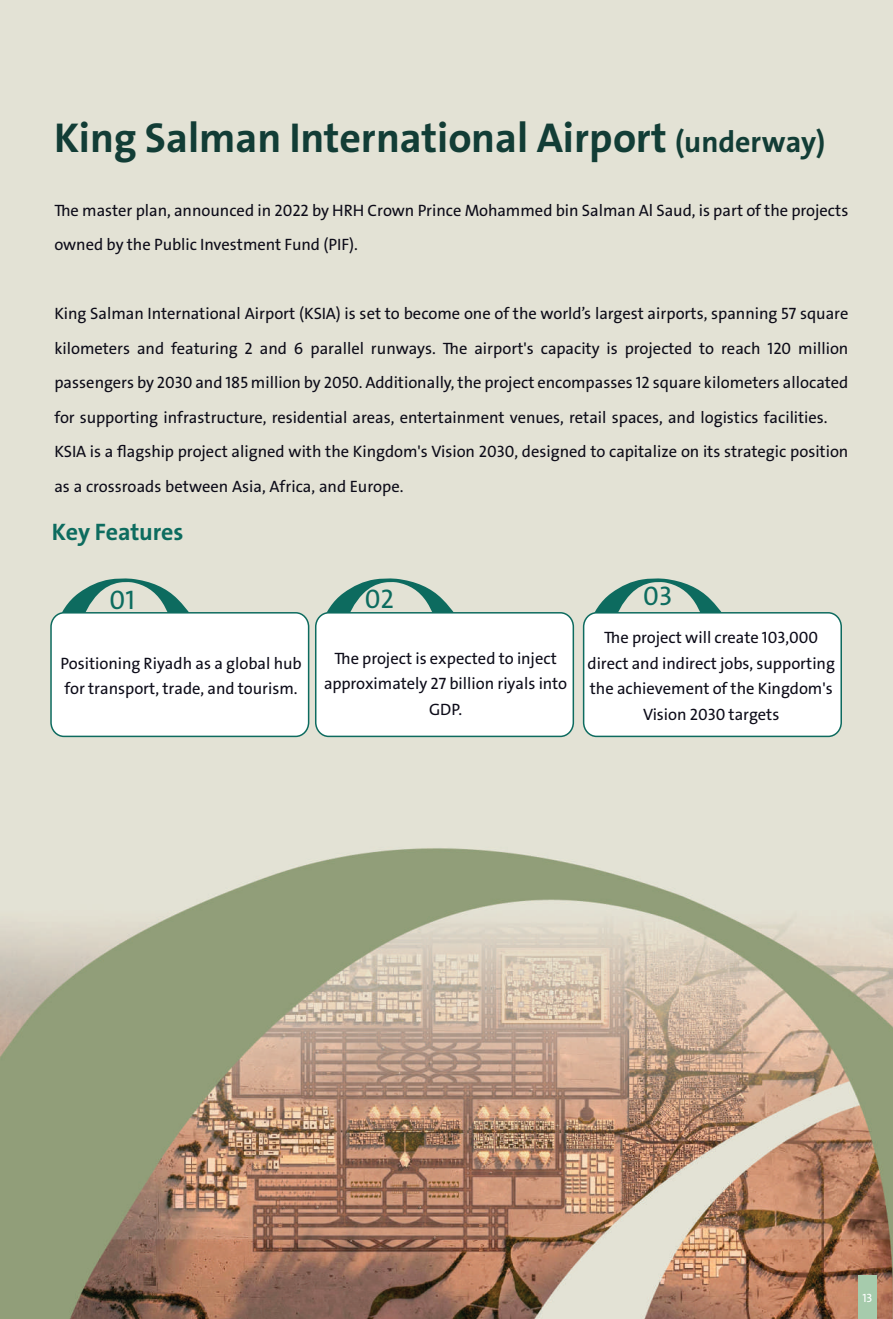
<style>
.page{position:relative;width:893px;height:1319px;background:#fff}
.page>*{position:absolute;margin:0;border:0;box-sizing:border-box;transform-origin:0 0}
.t1{font:700 42px "Bahij The Sans Arabic";color:#123d36}
.t2{font:27px "Bahij The Sans Arabic";color:#0d6c5f}
.t3{font:700 24px "Bahij The Sans Arabic";letter-spacing:-.01em;color:#0d6c5f}
.t4{font:16.5px/34.5px "Bahij The Sans Arabic";color:#0c0b18}
.t5{font:12px "Bahij The Sans Arabic";color:#fff}
.s1{font-size:30px}
</style>
<div class="page">
<img style="left:0;top:0;width:893px;height:1318px">
<svg style="left:51px;top:578px;width:149px;height:41px"></svg>
<div style="left:51px;top:612px;width:258px;height:124px;background:#fff;border-radius:13px"></div>
<div style="left:50px;top:612px;width:259px;height:125px;border:2px solid #0d6b5f;border-radius:13px"></div>
<svg style="left:316px;top:578px;width:148px;height:41px"></svg>
<div style="left:316px;top:612px;width:257px;height:124px;background:#fff;border-radius:13px"></div>
<div style="left:315px;top:612px;width:259px;height:125px;border:2px solid #0d6b5f;border-radius:13px"></div>
<svg style="left:584px;top:578px;width:148px;height:41px"></svg>
<div style="left:584px;top:612px;width:257px;height:124px;background:#fff;border-radius:13px"></div>
<div style="left:583px;top:612px;width:259px;height:125px;border:2px solid #0d6b5f;border-radius:13px"></div>
<div style="left:858px;top:1274px;width:19px;height:44px;background:#a6cbac"></div>
<h1 class="t1" style="left:54px;top:113px;width:773px">King Salman International Airport <span class="s1">(underway)</span></h1>
<p class="t4" style="left:54px;top:193px;width:795px">The master plan, announced in 2022 by HRH Crown Prince Mohammed bin Salman Al Saud, is part of the projects owned by the Public Investment Fund (PIF).</p>
<p class="t4" style="left:54px;top:296px;width:795px">King Salman International Airport (KSIA) is set to become one of the world’s largest airports, spanning 57 square kilometers and featuring 2 and 6 parallel runways. The airport's capacity is projected to reach 120 million passengers by 2030 and 185 million by 2050. Additionally, the project encompasses 12 square kilometers allocated for supporting infrastructure, residential areas, entertainment venues, retail spaces, and logistics facilities.<br>KSIA is a flagship project aligned with the Kingdom's Vision 2030, designed to capitalize on its strategic position as a crossroads between Asia, Africa, and Europe.</p>
<h3 class="t3" style="left:52px;top:517px;width:133px">Key Features</h3>
<h2 class="t2" style="left:110px;top:577px;width:27px">01</h2>
<h2 class="t2" style="left:365px;top:576px;width:31px">02</h2>
<h2 class="t2" style="left:643px;top:574px;width:30px">03</h2>
<p class="t4" style="left:61px;top:650px;width:243px;line-height:25.5px">Positioning Riyadh as a global hub for transport, trade, and tourism.</p>
<p class="t4" style="left:324px;top:645px;width:245px;line-height:25.5px;text-align:center">The project is expected to inject approximately 27 billion riyals into<br>GDP.</p>
<p class="t4" style="left:587px;top:625px;width:249px;line-height:25.5px;text-align:center">The project will create 103,000 direct and indirect jobs, supporting the achievement of the Kingdom's<br>Vision 2030 targets</p>
<p class="t5" style="left:862px;top:1287px;width:12px">13</p>
</div>
